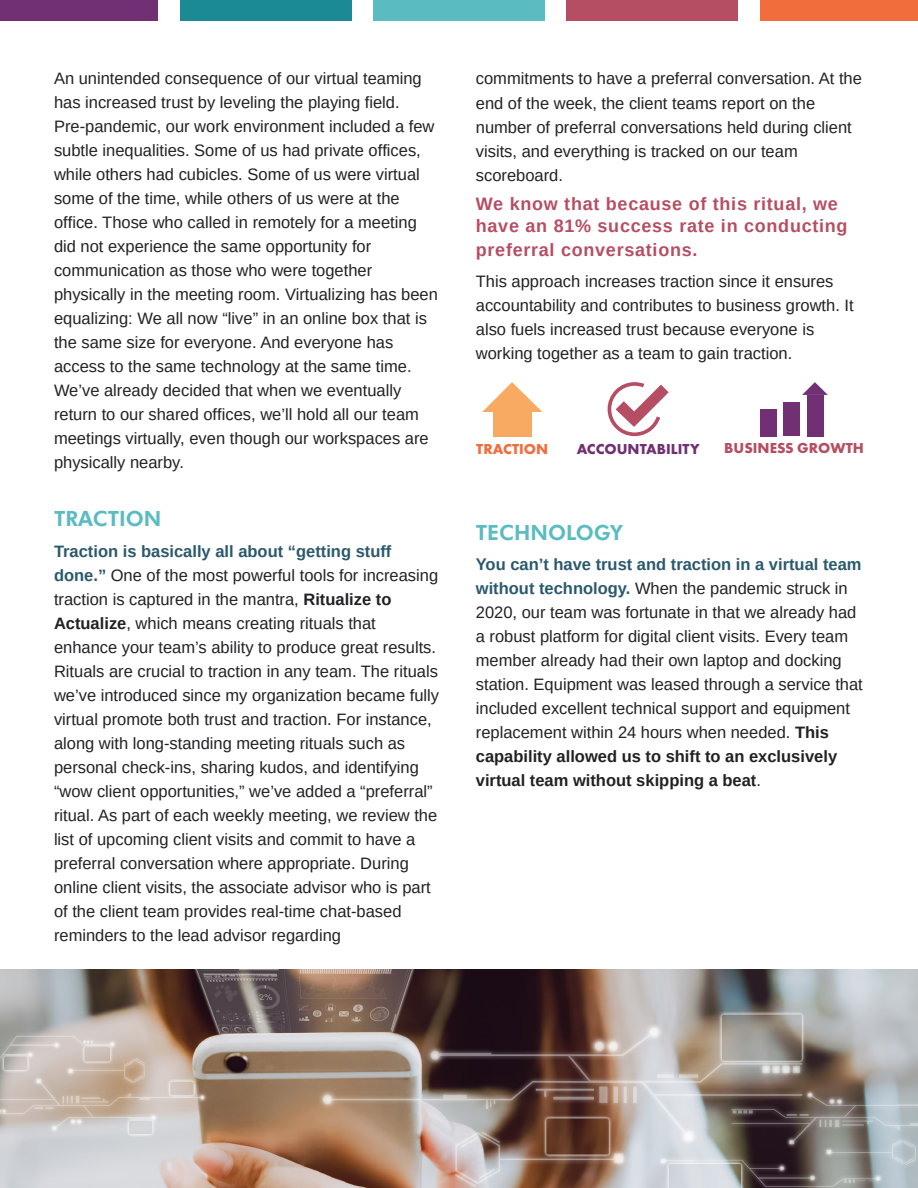
<style>
.page{position:relative;width:918px;height:1188px;background:#fff}
.page>*{position:absolute;margin:0;border:0;box-sizing:border-box;transform-origin:0 0}
.Body_Heading_Blue{font:800 21px "Futura BT";color:#5abcc1}
.Body{font:700 18px/23.2px "Arimo";letter-spacing:.04em;color:#b64e63}
.Body-2{font:16.5px/24px "Arimo";color:#212023}
.t1{font:700 15px "Futura PT";color:#713074}
.t2{font:700 15px "Futura PT";color:#b64e63}
.t3{font:700 15px "Futura PT";color:#f26d3c}
.s1{font-weight:700;color:#2a596d}
.s2{font-weight:700}
</style>
<div class="page">
<div style="left:0;top:0;width:158px;height:21px;background:#713074"></div>
<div style="left:180px;top:0;width:172px;height:21px;background:#1c8a95"></div>
<div style="left:373px;top:0;width:172px;height:21px;background:#5abcc1"></div>
<div style="left:566px;top:0;width:172px;height:21px;background:#b64e63"></div>
<div style="left:760px;top:0;width:158px;height:21px;background:#f26d3c"></div>
<div style="left:493px;top:412px;width:39px;height:24px;background:#f9aa62"></div>
<svg style="left:482px;top:382px;width:60px;height:30px"></svg>
<div style="left:760px;top:409px;width:17px;height:27px;background:#713074"></div>
<div style="left:784px;top:403px;width:16px;height:33px;background:#713074"></div>
<div style="left:807px;top:395px;width:16px;height:41px;background:#713074"></div>
<svg style="left:802px;top:382px;width:26px;height:13px"></svg>
<svg style="left:608px;top:382px;width:61px;height:54px"></svg>
<img style="left:0;top:970px;width:918px;height:218px">
<p class="Body-2" style="left:54px;top:67px;width:385px">An unintended consequence of our virtual teaming has increased trust by leveling the playing field.<br>Pre-pandemic, our work environment included a few subtle inequalities. Some of us had private offices, while others had cubicles. Some of us were virtual some of the time, while others of us were at the office. Those who called in remotely for a meeting did not experience the same opportunity for communication as those who were together physically in the meeting room. Virtualizing has been equalizing: We all now “live” in an online box that is the same size for everyone. And everyone has access to the same technology at the same time.<br>We’ve already decided that when we eventually return to our shared offices, we’ll hold all our team meetings virtually, even though our workspaces are physically nearby.</p>
<p class="Body_Heading_Blue" style="left:54px;top:506px;width:109px">TRACTION</p>
<p class="Body-2" style="left:54px;top:539px;width:387px"><span class="s1">Traction is basically all about “getting stuff done.”</span> One of the most powerful tools for increasing traction is captured in the mantra, <span class="s2">Ritualize to Actualize</span>, which means creating rituals that enhance your team’s ability to produce great results.<br>Rituals are crucial to traction in any team. The rituals we’ve introduced since my organization became fully virtual promote both trust and traction. For instance, along with long-standing meeting rituals such as personal check-ins, sharing kudos, and identifying “wow client opportunities,” we’ve added a “preferral” ritual. As part of each weekly meeting, we review the list of upcoming client visits and commit to have a preferral conversation where appropriate. During online client visits, the associate advisor who is part of the client team provides real-time chat-based reminders to the lead advisor regarding</p>
<p class="Body-2" style="left:476px;top:67px;width:388px">commitments to have a preferral conversation. At the end of the week, the client teams report on the number of preferral conversations held during client visits, and everything is tracked on our team scoreboard.</p>
<p class="Body" style="left:476px;top:192px;width:373px">We know that because of this ritual, we have an 81% success rate in conducting preferral conversations.</p>
<p class="Body-2" style="left:476px;top:269px;width:379px">This approach increases traction since it ensures accountability and contributes to business growth. It also fuels increased trust because everyone is working together as a team to gain traction.</p>
<p class="t3" style="left:476px;top:439px;width:74px">TRACTION</p>
<p class="t1" style="left:577px;top:439px;width:124px">ACCOUNTABILITY</p>
<p class="t2" style="left:724px;top:438px;width:141px">BUSINESS GROWTH</p>
<p class="Body_Heading_Blue" style="left:476px;top:519px;width:149px">TECHNOLOGY</p>
<p class="Body-2" style="left:476px;top:553px;width:389px"><span class="s1">You can’t have trust and traction in a virtual team without technology.</span> When the pandemic struck in 2020, our team was fortunate in that we already had a robust platform for digital client visits. Every team member already had their own laptop and docking station. Equipment was leased through a service that included excellent technical support and equipment replacement within 24 hours when needed. <span class="s2">This capability allowed us to shift to an exclusively virtual team without skipping a beat</span>.</p>
</div>
